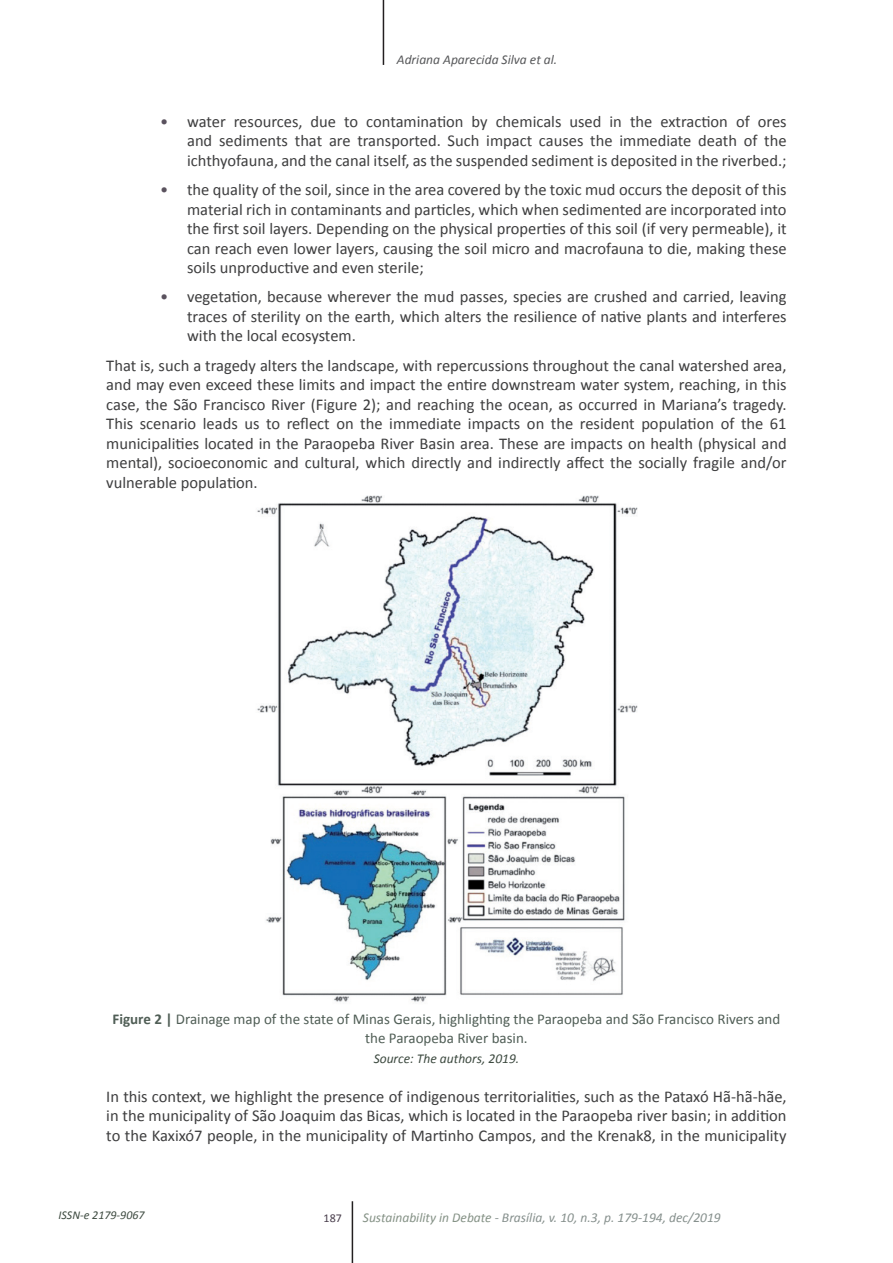
<style>
.page{position:relative;width:893px;height:1263px;background:#fff}
.page>*{position:absolute;margin:0;border:0;box-sizing:border-box;transform-origin:0 0}
.t1{font:16.5px/19.5px "Calibri";color:#3e3e3f;text-align:justify}
.t2{font:15px/19.5px "Calibri";color:#505e56;text-align:center}
.t3{font:italic 13.5px "Calibri";color:#86908d}
.t4{font:italic 13.5px "Calibri";color:#57585a}
.t5{font:italic 13.5px "Calibri";color:#3d4a40}
.t6{font:italic 12px "Calibri";color:#3d4a40}
.t7{font:12px "Calibri";color:#483d4b}
.s1{color:#5a525e}
.s2{font-weight:700}
.s3{color:#859286}
</style>
<div class="page">
<hr style="left:383px;top:0;width:1px;height:65px;background:#231f20">
<hr style="left:352px;top:1201px;width:1px;height:62px;background:#231f20">
<img style="left:257px;top:496px;width:381px;height:506px">
<p class="t4" style="left:397px;top:51px;width:162px">Adriana Aparecida Silva et al.</p>
<p class="t1" style="left:187px;top:111px;width:601px;text-indent:-27px"><span class="s1">•</span> water resources, due to contamination by chemicals used in the extraction of ores and sediments that are transported. Such impact causes the immediate death of the ichthyofauna, and the canal itself, as the suspended sediment is deposited in the riverbed.;</p>
<p class="t1" style="left:187px;top:179px;width:601px;text-indent:-27px"><span class="s1">•</span> the quality of the soil, since in the area covered by the toxic mud occurs the deposit of this material rich in contaminants and particles, which when sedimented are incorporated into the first soil layers. Depending on the physical properties of this soil (if very permeable), it can reach even lower layers, causing the soil micro and macrofauna to die, making these soils unproductive and even sterile;</p>
<p class="t1" style="left:187px;top:286px;width:601px;text-indent:-27px"><span class="s1">•</span> vegetation, because wherever the mud passes, species are crushed and carried, leaving traces of sterility on the earth, which alters the resilience of native plants and interferes with the local ecosystem.</p>
<p class="t1" style="left:106px;top:355px;width:682px">That is, such a tragedy alters the landscape, with repercussions throughout the canal watershed area, and may even exceed these limits and impact the entire downstream water system, reaching, in this case, the São Francisco River (Figure 2); and reaching the ocean, as occurred in Mariana’s tragedy.<br>This scenario leads us to reflect on the immediate impacts on the resident population of the 61 municipalities located in the Paraopeba River Basin area. These are impacts on health (physical and mental), socioeconomic and cultural, which directly and indirectly affect the socially fragile and/or vulnerable population.</p>
<p class="t2" style="left:113px;top:1008px;width:669px"><span class="s2">Figure 2 |</span> Drainage map of the state of Minas Gerais, highlighting the Paraopeba and São Francisco Rivers and the Paraopeba River basin.</p>
<p class="t5" style="left:374px;top:1049px;width:147px">Source: The authors, 2019.</p>
<p class="t1" style="left:106px;top:1086px;width:682px">In this context, we highlight the presence of indigenous territorialities, such as the Pataxó Hã-hã-hãe, in the municipality of São Joaquim das Bicas, which is located in the Paraopeba river basin; in addition to the Kaxixó7 people, in the municipality of Martinho Campos, and the Krenak8, in the municipality</p>
<p class="t6" style="left:59px;top:1207px;width:88px">ISSN-e 2179-9067</p>
<p class="t3" style="left:363px;top:1208px;width:359px"><span class="s3">Sustainability in Debate</span> - Brasília, v. 10, n.3, p. 179-194, dec/2019</p>
<p class="t7" style="left:324px;top:1210px;width:20px">187</p>
</div>
